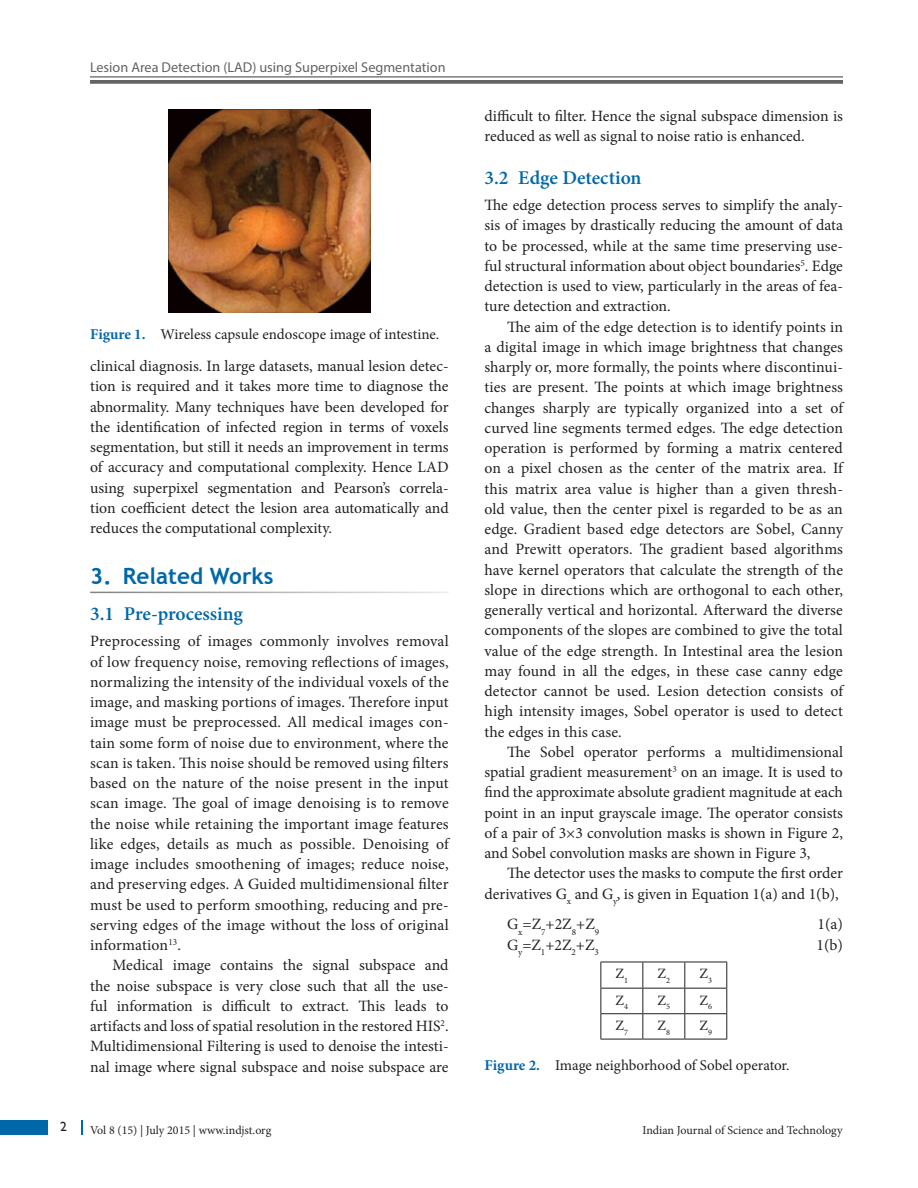
<style>
.page{position:relative;width:918px;height:1188px;background:#fff}
.page>*{position:absolute;margin:0;border:0;box-sizing:border-box;transform-origin:0 0}
.t1{font:700 22.5px "Trebuchet MS";color:#0068a9}
.t2{font:600 19.5px "Minion Pro";color:#0068a9}
.Text_Ind{font:15.75px/20.2px "Minion Pro";color:#231f20;text-align:justify}
.Text{font:15.75px/20.2px "Minion Pro";color:#231f20;text-align:justify}
.Fig_cap{font:15px "Minion Pro";letter-spacing:-.005em;color:#231f20}
.t3{font:14.25px "Myriad Pro";color:#636366}
.TabBody{font:14.25px "Minion Pro";color:#231f20}
.Paragraph_Style_1{font:13.5px "Gill Sans";color:#231f20}
.t4{font:12px "Minion Pro";color:#231f20}
.s1{font-weight:700;color:#0068a9}
</style>
<div class="page">
<hr style="left:90px;top:76px;width:753px;height:2px;background:#636366">
<svg style="left:90px;top:80px;width:753px;height:4px;background:#6c6c6f"></svg>
<div style="left:0;top:1120px;width:47px;height:15px;background:#0068a9"></div>
<svg style="left:81px;top:1120px;width:1px;height:15px"></svg>
<img style="left:168px;top:110px;width:203px;height:202px">
<hr style="left:600px;top:962px;width:43px;height:1px;background:#231f20">
<hr style="left:643px;top:962px;width:42px;height:1px;background:#231f20">
<hr style="left:685px;top:962px;width:42px;height:1px;background:#231f20">
<hr style="left:600px;top:988px;width:43px;height:1px;background:#231f20">
<hr style="left:643px;top:988px;width:42px;height:1px;background:#231f20">
<hr style="left:685px;top:988px;width:42px;height:1px;background:#231f20">
<hr style="left:600px;top:1013px;width:43px;height:1px;background:#231f20">
<svg style="left:600px;top:962px;width:1px;height:77px"></svg>
<hr style="left:643px;top:1013px;width:42px;height:1px;background:#231f20">
<svg style="left:642px;top:962px;width:1px;height:77px"></svg>
<hr style="left:685px;top:1013px;width:42px;height:1px;background:#231f20">
<svg style="left:684px;top:962px;width:1px;height:77px"></svg>
<svg style="left:726px;top:962px;width:1px;height:77px"></svg>
<hr style="left:600px;top:1039px;width:43px;height:1px;background:#231f20">
<hr style="left:643px;top:1039px;width:42px;height:1px;background:#231f20">
<hr style="left:685px;top:1039px;width:42px;height:1px;background:#231f20">
<p class="t3" style="left:90px;top:58px;width:357px">Lesion Area Detection (LAD) using Superpixel Segmentation</p>
<p class="Fig_cap" style="left:90px;top:325px;width:351px"><span class="s1">Figure 1.</span> Wireless capsule endoscope image of intestine.</p>
<p class="Text" style="left:90px;top:356px;width:360px">clinical diagnosis. In large datasets, manual lesion detec&shy;tion is required and it takes more time to diagnose the abnormality. Many techniques have been developed for the identification of infected region in terms of voxels segmentation, but still it needs an improvement in terms of accuracy and computational complexity. Hence LAD using superpixel segmentation and Pearson’s correla&shy;tion coefficient detect the lesion area automatically and reduces the computational complexity.</p>
<h1 class="t1" style="left:90px;top:562px;width:185px">3. Related Works</h1>
<h2 class="t2" style="left:90px;top:600px;width:154px">3.1 Pre-processing</h2>
<p class="Text" style="left:90px;top:631px;width:360px">Preprocessing of images commonly involves removal of low frequency noise, removing reflections of images, normalizing the intensity of the individual voxels of the image, and masking portions of images. Therefore input image must be preprocessed. All medical images con&shy;tain some form of noise due to environment, where the scan is taken. This noise should be removed using filters based on the nature of the noise present in the input scan image. The goal of image denoising is to remove the noise while retaining the important image features like edges, details as much as possible. Denoising of image includes smoothening of images; reduce noise, and preserving edges. A Guided multidimensional filter must be used to perform smoothing, reducing and pre&shy;serving edges of the image without the loss of original information<sup>13</sup>.</p>
<p class="Text_Ind" style="left:90px;top:955px;width:360px;text-indent:22px">Medical image contains the signal subspace and the noise subspace is very close such that all the use&shy;ful information is difficult to extract. This leads to artifacts and loss of spatial resolution in the restored HIS<sup>2</sup>.<br>Multidimensional Filtering is used to denoise the intesti&shy;nal image where signal subspace and noise subspace are</p>
<p class="Text_Ind" style="left:484px;top:106px;width:360px">difficult to filter. Hence the signal subspace dimension is reduced as well as signal to noise ratio is enhanced.</p>
<h2 class="t2" style="left:484px;top:164px;width:159px">3.2 Edge Detection</h2>
<p class="Text" style="left:484px;top:195px;width:360px">The edge detection process serves to simplify the analy&shy;sis of images by drastically reducing the amount of data to be processed, while at the same time preserving use&shy;ful structural information about object boundaries<sup>5</sup>. Edge detection is used to view, particularly in the areas of fea&shy;ture detection and extraction.</p>
<p class="Text_Ind" style="left:484px;top:317px;width:360px;text-indent:22px">The aim of the edge detection is to identify points in a digital image in which image brightness that changes sharply or, more formally, the points where discontinui&shy;ties are present. The points at which image brightness changes sharply are typically organized into a set of curved line segments termed edges. The edge detection operation is performed by forming a matrix centered on a pixel chosen as the center of the matrix area. If this matrix area value is higher than a given thresh&shy;old value, then the center pixel is regarded to be as an edge. Gradient based edge detectors are Sobel, Canny and Prewitt operators. The gradient based algorithms have kernel operators that calculate the strength of the slope in directions which are orthogonal to each other, generally vertical and horizontal. Afterward the diverse components of the slopes are combined to give the total value of the edge strength. In Intestinal area the lesion may found in all the edges, in these case canny edge detector cannot be used. Lesion detection consists of high intensity images, Sobel operator is used to detect the edges in this case.</p>
<p class="Text_Ind" style="left:484px;top:742px;width:360px;text-indent:22px">The Sobel operator performs a multidimensional spatial gradient measurement<sup>3</sup> on an image. It is used to find the approximate absolute gradient magnitude at each point in an input grayscale image. The operator consists of a pair of 3×3 convolution masks is shown in Figure 2, and Sobel convolution masks are shown in Figure 3,</p>
<p class="Text_Ind" style="left:484px;top:863px;width:360px;text-align:right">The detector uses the masks to compute the first order derivatives G<sub>x</sub> and G<sub>y</sub>, is given in Equation 1(a) and 1(b),</p>
<p class="Text_Ind" style="left:507px;top:914px;width:94px">G<sub>x</sub>=Z<sub>7</sub>+2Z<sub>8</sub>+Z<sub>9</sub></p>
<p class="Text_Ind" style="left:818px;top:914px;width:27px">1(a)</p>
<p class="Text_Ind" style="left:507px;top:935px;width:94px">G<sub>y</sub>=Z<sub>1</sub>+2Z<sub>2</sub>+Z<sub>3</sub></p>
<p class="Text_Ind" style="left:817px;top:935px;width:28px">1(b)</p>
<p class="TabBody" style="left:616px;top:964px;width:14px">Z<sub>1</sub></p>
<p class="TabBody" style="left:658px;top:964px;width:14px">Z<sub>2</sub></p>
<p class="TabBody" style="left:700px;top:964px;width:14px">Z<sub>3</sub></p>
<p class="TabBody" style="left:616px;top:990px;width:14px">Z<sub>4</sub></p>
<p class="TabBody" style="left:658px;top:990px;width:14px">Z<sub>5</sub></p>
<p class="TabBody" style="left:700px;top:990px;width:14px">Z<sub>6</sub></p>
<p class="TabBody" style="left:616px;top:1016px;width:14px">Z<sub>7</sub></p>
<p class="TabBody" style="left:658px;top:1016px;width:14px">Z<sub>8</sub></p>
<p class="TabBody" style="left:700px;top:1016px;width:14px">Z<sub>9</sub></p>
<p class="Fig_cap" style="left:485px;top:1055px;width:307px"><span class="s1">Figure 2.</span> Image neighborhood of Sobel operator.</p>
<p class="Paragraph_Style_1" style="left:60px;top:1119px;width:8px">2</p>
<p class="t4" style="left:90px;top:1122px;width:183px">Vol 8 (15) | July 2015 | www.indjst.org</p>
<p class="t4" style="left:642px;top:1123px;width:202px">Indian Journal of Science and Technology</p>
</div>
